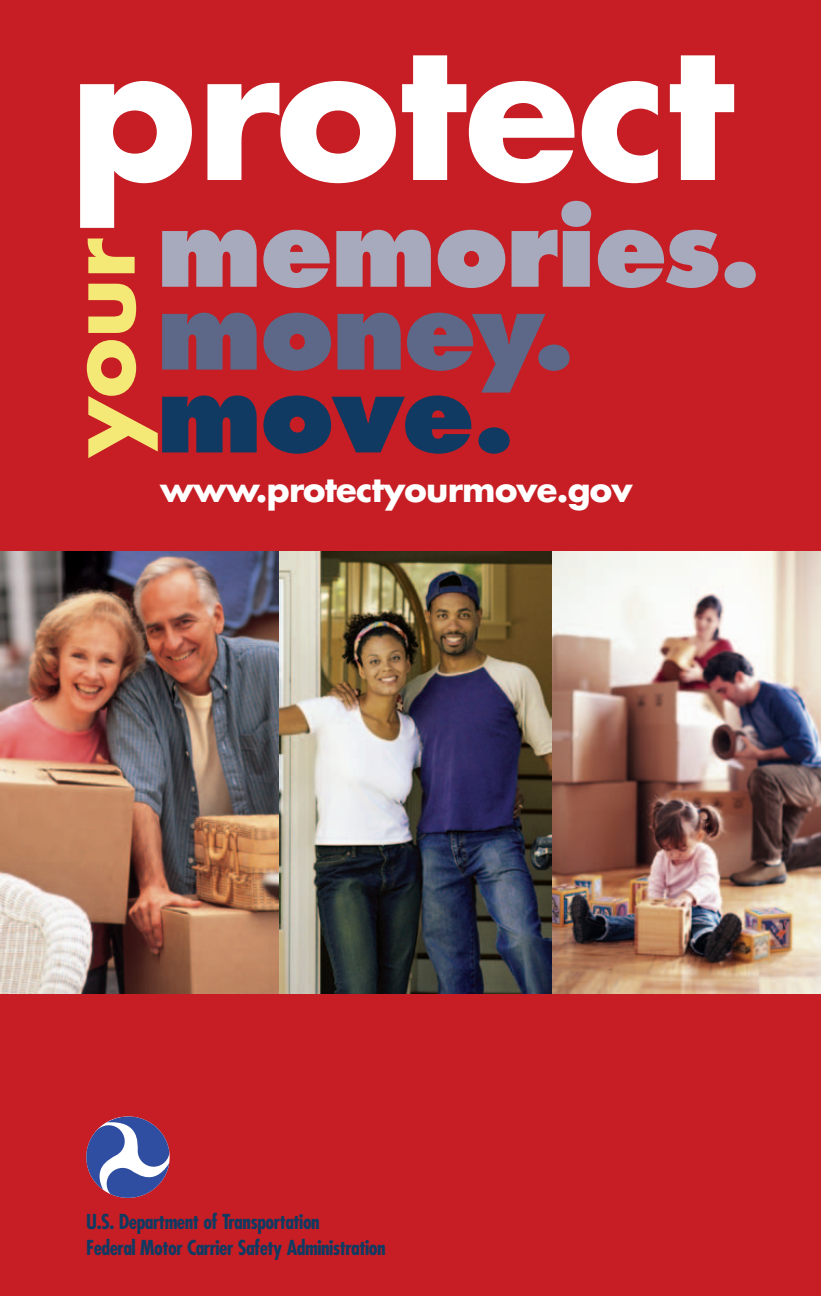
<style>
.page{position:relative;width:821px;height:1296px;background:#c61e24}
.page>*{position:absolute;margin:0;border:0;box-sizing:border-box;transform-origin:0 0}
.t1{font:700 186.97px "Futura";letter-spacing:-.005em;color:#fff}
.t2{font:800 104.85px "Futura";letter-spacing:-.025em;color:#a7a9bc}
.t3{font:800 104.85px "Futura";letter-spacing:-.025em;color:#5d6787}
.t4{font:800 104.85px "Futura";color:#103a62}
.t5{font:700 90.23px "Futura";color:#f4e876}
.t6{font:700 33.75px "Futura";letter-spacing:-.02em;color:#fff}
.t7{font:700 condensed 20.03px "Futura";letter-spacing:-.025em;color:#103a62}
</style>
<div class="page">
<svg style="left:86px;top:1116px;width:84px;height:82px"></svg>
<img style="left:0;top:552px;width:280px;height:441px">
<img style="left:551px;top:552px;width:270px;height:441px">
<img style="left:280px;top:552px;width:271px;height:441px">
<h1 class="t1" style="left:70px;top:25px;width:665px">protect</h1>
<h2 class="t2" style="left:156px;top:202px;width:607px">memories.</h2>
<h3 class="t5" style="left:60px;top:457px;width:220px;rotate:-90deg">your</h3>
<h2 class="t3" style="left:156px;top:285px;width:421px">money.</h2>
<h2 class="t4" style="left:156px;top:367px;width:361px">move.</h2>
<h3 class="t6" style="left:160px;top:474px;width:474px">www.protectyourmove.gov</h3>
<p class="t7" style="left:86px;top:1213px;width:235px">U.S. Department of Transportation</p>
<p class="t7" style="left:86px;top:1238px;width:301px">Federal Motor Carrier Safety Administration</p>
</div>
